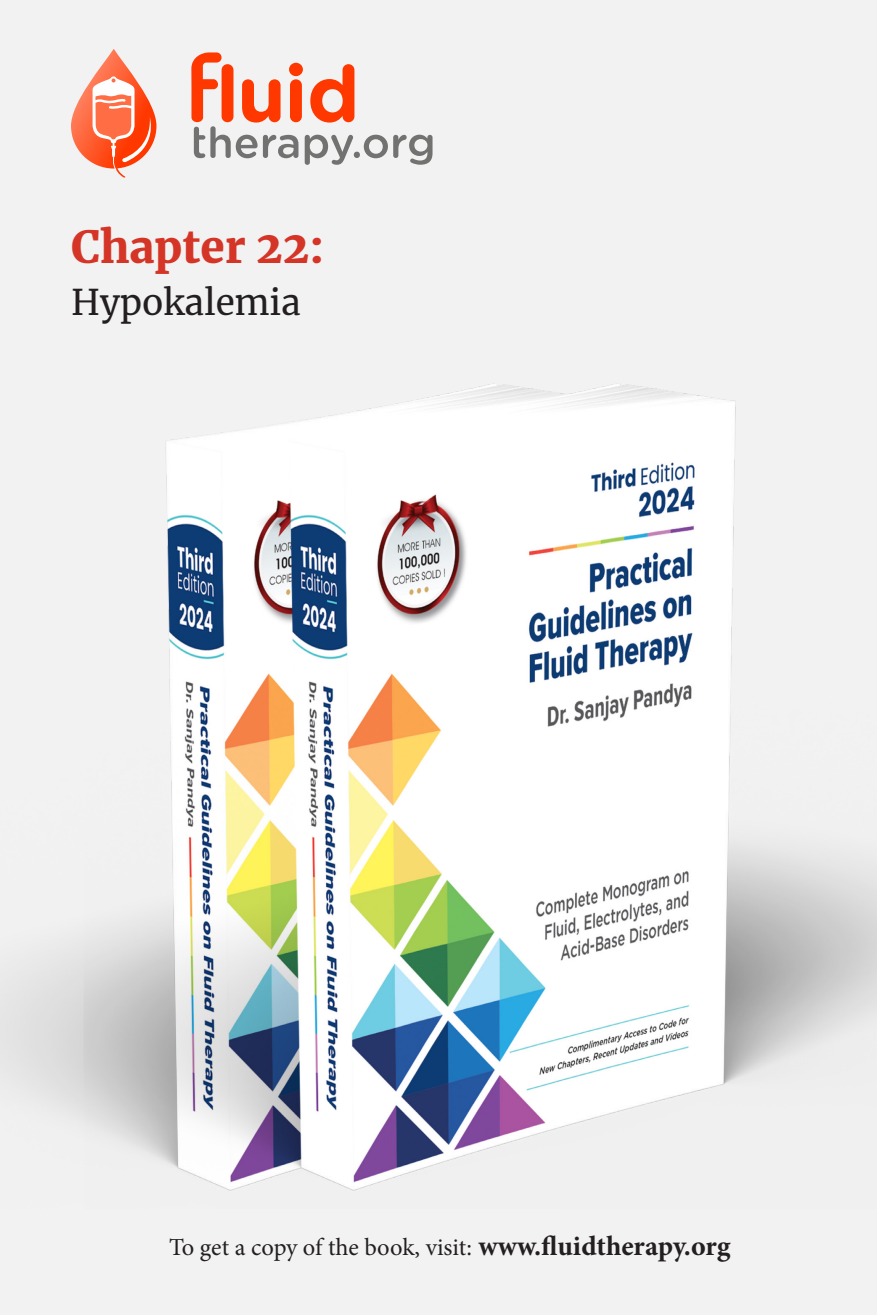
<style>
.page{position:relative;width:877px;height:1315px;background:#fff}
.page>*{position:absolute;margin:0;border:0;box-sizing:border-box;transform-origin:0 0}
.t1{font:900 43.75px "Merriweather";color:#d43526}
.t2{font:35px "Merriweather";color:#231f20}
.t3{font:24.5px "Minion Pro";letter-spacing:-.005em;color:#231f20}
.s1{font-weight:700;font-size:28px}
</style>
<div class="page">
<div style="left:0;top:0;width:876px;height:1315px;background:#f2f2f2"></div>
<img style="left:0;top:383px;width:876px;height:808px">
<svg style="left:71px;top:49px;width:85px;height:119px"></svg>
<svg style="left:91px;top:76px;width:66px;height:102px"></svg>
<svg style="left:191px;top:52px;width:241px;height:113px"></svg>
<p class="t1" style="left:71px;top:217px;width:255px">Chapter 22:</p>
<p class="t2" style="left:71px;top:278px;width:231px">Hypokalemia</p>
<p class="t3" style="left:169px;top:1230px;width:562px">To get a copy of the book, visit: <span class="s1">www.fluidtherapy.org</span></p>
</div>
